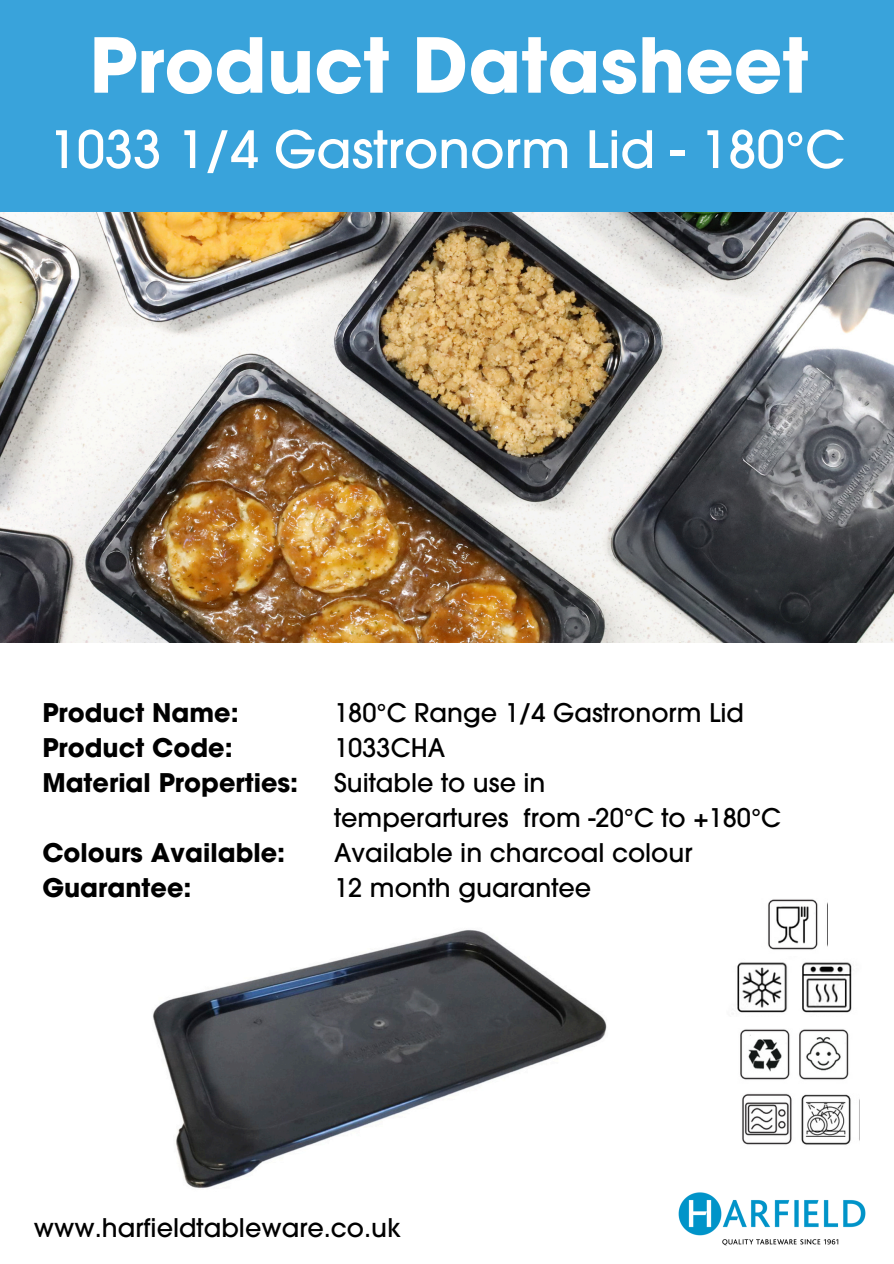
<style>
.page{position:relative;width:894px;height:1264px;background:#fff}
.page>*{position:absolute;margin:0;border:0;box-sizing:border-box;transform-origin:0 0}
.t1{font:700 75px "ITC Avant Garde Std";color:#fff}
.t2{font:500 51px "ITC Avant Garde Std";color:#fff}
.t3{font:500 25.5px "ITC Avant Garde Std";color:#000}
.t4{font:700 25.5px "ITC Avant Garde Std";color:#000}
</style>
<div class="page">
<img style="left:0;top:211px;width:893px;height:431px">
<div style="left:0;top:0;width:893px;height:211px;background:#39a3db"></div>
<img style="left:153px;top:930px;width:454px;height:259px">
<img style="left:678px;top:1192px;width:188px;height:54px">
<img style="left:740px;top:1029px;width:109px;height:51px">
<img style="left:742px;top:1093px;width:109px;height:52px">
<img style="left:768px;top:899px;width:50px;height:51px">
<img style="left:737px;top:962px;width:115px;height:51px">
<p class="t1" style="left:89px;top:37px;width:720px">Product Datasheet</p>
<p class="t2" style="left:48px;top:130px;width:798px">1033 1/4 Gastronorm Lid - 180°C</p>
<p class="t4" style="left:42px;top:703px;width:198px">Product Name:</p>
<p class="t4" style="left:42px;top:738px;width:192px">Product Code:</p>
<p class="t4" style="left:42px;top:773px;width:257px">Material Properties:</p>
<p class="t4" style="left:42px;top:842px;width:244px">Colours Available:</p>
<p class="t4" style="left:42px;top:877px;width:151px">Guarantee:</p>
<h1 class="t3" style="left:334px;top:703px;width:411px">180°C Range 1/4 Gastronorm Lid</h1>
<h2 class="t3" style="left:334px;top:738px;width:113px">1033CHA</h2>
<p class="t3" style="left:334px;top:773px;width:213px">Suitable to use in</p>
<p class="t3" style="left:334px;top:808px;width:448px">temperartures from -20°C to +180°C</p>
<p class="t3" style="left:334px;top:842px;width:360px">Available in charcoal colour</p>
<p class="t3" style="left:334px;top:877px;width:258px">12 month guarantee</p>
<p class="t3" style="left:34px;top:1218px;width:368px">www.harfieldtableware.co.uk</p>
</div>
